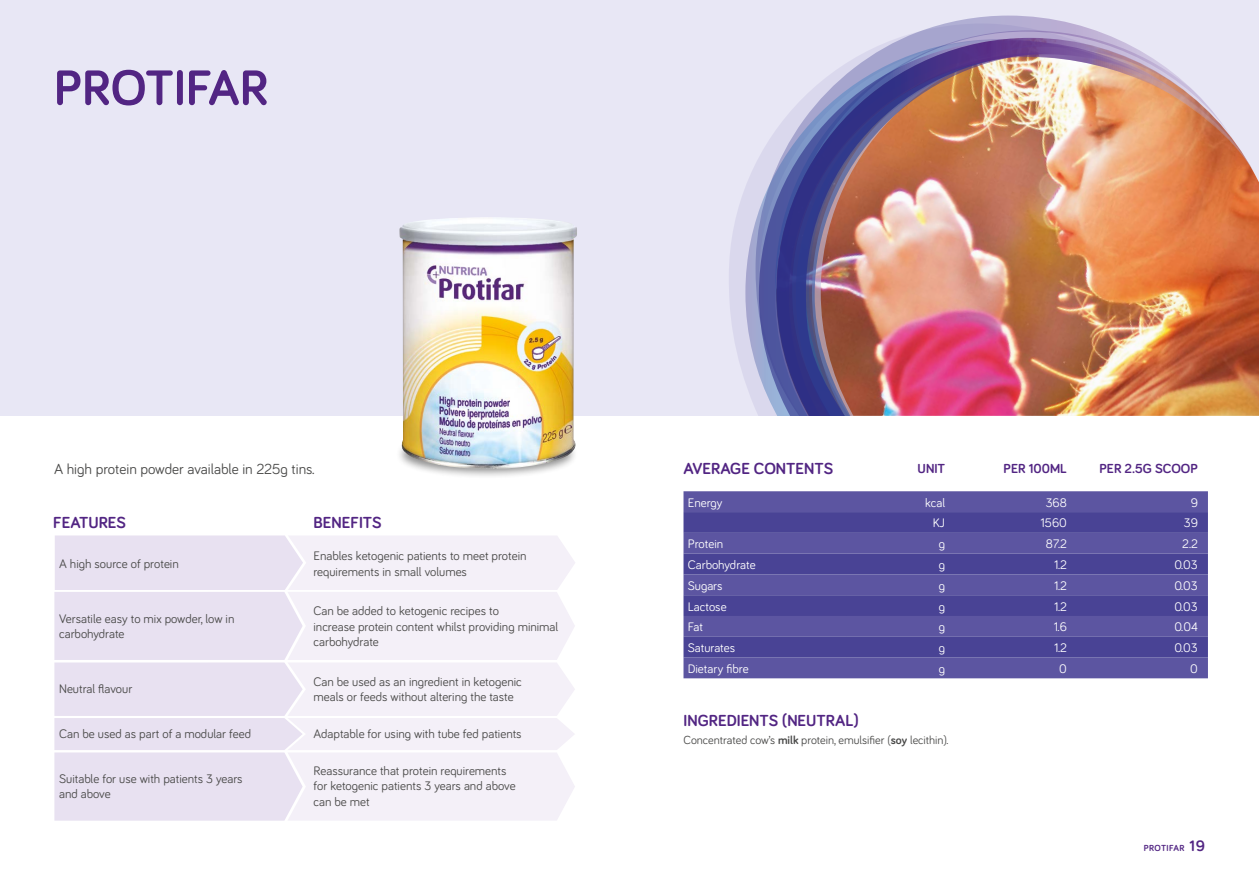
<style>
.page{position:relative;width:1259px;height:893px;background:#fff}
.page>*{position:absolute;margin:0;border:0;box-sizing:border-box;transform-origin:0 0}
.t1{font:700 51px "Bariol";color:#522583}
.t2{font:700 16.5px "Bariol";color:#522583}
.t3{font:15px "Bariol";color:#4a4a49}
.t4{font:700 13.5px "Bariol";color:#522583}
.t5{font:12.75px/15.3px "Bariol";color:#4a4a49}
.t6{font:12.75px "Bariol";color:#fff}
.t7{font:12px "Bariol";color:#4a4a49}
.t8{font:700 9px "Bariol";letter-spacing:.04em;color:#522583}
.s1{font-weight:700}
.s2{font-size:15.6px}
</style>
<div class="page">
<div style="left:0;top:0;width:1259px;height:416px;background:#e8e7f5"></div>
<div style="left:683px;top:491px;width:525px;height:187px;background:#5c55a1"></div>
<svg style="left:683px;top:512px;width:525px;height:145px;background:#524c9a"></svg>
<svg style="left:54px;top:535px;width:521px;height:286px"></svg>
<svg style="left:729px;top:190px;width:16px;height:190px;fill:#dad8ed"></svg>
<svg style="left:755px;top:16px;width:359px;height:400px"></svg>
<img style="left:776px;top:38px;width:478px;height:378px">
<img style="left:792px;top:59px;width:204px;height:357px">
<div style="left:396px;top:429px;width:182px;height:50px;background:#000;opacity:.46"></div>
<img style="left:399px;top:217px;width:178px;height:252px">
<h1 class="t1" style="left:54px;top:53px;width:216px">PROTIFAR</h1>
<p class="t3" style="left:54px;top:459px;width:262px">A high protein powder available in 225g tins.</p>
<p class="t2" style="left:53px;top:511px;width:74px">FEATURES</p>
<p class="t2" style="left:313px;top:511px;width:70px">BENEFITS</p>
<p class="t5" style="left:59px;top:555px;width:121px">A high source of protein</p>
<p class="t5" style="left:313px;top:548px;width:215px">Enables ketogenic patients to meet protein requirements in small volumes</p>
<p class="t5" style="left:59px;top:610px;width:177px">Versatile easy to mix powder, low in carbohydrate</p>
<p class="t5" style="left:313px;top:603px;width:246px">Can be added to ketogenic recipes to<br>increase protein content whilst providing minimal carbohydrate</p>
<p class="t5" style="left:59px;top:681px;width:75px">Neutral flavour</p>
<p class="t5" style="left:313px;top:673px;width:210px">Can be used as an ingredient in ketogenic meals or feeds without altering the taste</p>
<p class="t5" style="left:59px;top:725px;width:193px">Can be used as part of a modular feed</p>
<p class="t5" style="left:313px;top:725px;width:210px">Adaptable for using with tube fed patients</p>
<p class="t5" style="left:59px;top:770px;width:185px">Suitable for use with patients 3 years and above</p>
<p class="t5" style="left:313px;top:762px;width:204px">Reassurance that protein requirements for ketogenic patients 3 years and above can be met</p>
<p class="t2" style="left:683px;top:457px;width:151px">AVERAGE CONTENTS</p>
<p class="t4" style="left:917px;top:459px;width:29px">UNIT</p>
<p class="t4" style="left:1003px;top:459px;width:65px">PER 100ML</p>
<p class="t4" style="left:1099px;top:459px;width:100px">PER 2.5G SCOOP</p>
<p class="t6" style="left:688px;top:494px;width:36px">Energy</p>
<p class="t6" style="left:925px;top:494px;width:22px">kcal</p>
<p class="t6" style="left:1045px;top:494px;width:23px">368</p>
<p class="t6" style="left:1190px;top:494px;width:9px">9</p>
<p class="t6" style="left:933px;top:514px;width:14px">KJ</p>
<p class="t6" style="left:1040px;top:514px;width:28px">1560</p>
<p class="t6" style="left:1183px;top:514px;width:16px">39</p>
<p class="t6" style="left:688px;top:535px;width:37px">Protein</p>
<p class="t6" style="left:939px;top:535px;width:8px">g</p>
<p class="t6" style="left:1046px;top:535px;width:22px">87.2</p>
<p class="t6" style="left:1182px;top:535px;width:17px">2.2</p>
<p class="t6" style="left:688px;top:556px;width:69px">Carbohydrate</p>
<p class="t6" style="left:939px;top:556px;width:8px">g</p>
<p class="t6" style="left:1054px;top:556px;width:14px">1.2</p>
<p class="t6" style="left:1174px;top:556px;width:25px">0.03</p>
<p class="t6" style="left:688px;top:577px;width:36px">Sugars</p>
<p class="t6" style="left:939px;top:577px;width:8px">g</p>
<p class="t6" style="left:1054px;top:577px;width:14px">1.2</p>
<p class="t6" style="left:1174px;top:577px;width:25px">0.03</p>
<p class="t6" style="left:688px;top:598px;width:40px">Lactose</p>
<p class="t6" style="left:939px;top:598px;width:8px">g</p>
<p class="t6" style="left:1054px;top:598px;width:14px">1.2</p>
<p class="t6" style="left:1174px;top:598px;width:25px">0.03</p>
<p class="t6" style="left:688px;top:618px;width:17px">Fat</p>
<p class="t6" style="left:939px;top:618px;width:8px">g</p>
<p class="t6" style="left:1053px;top:618px;width:15px">1.6</p>
<p class="t6" style="left:1174px;top:618px;width:25px">0.04</p>
<p class="t6" style="left:688px;top:639px;width:49px">Saturates</p>
<p class="t6" style="left:939px;top:639px;width:8px">g</p>
<p class="t6" style="left:1054px;top:639px;width:14px">1.2</p>
<p class="t6" style="left:1174px;top:639px;width:25px">0.03</p>
<p class="t6" style="left:688px;top:660px;width:62px">Dietary fibre</p>
<p class="t6" style="left:939px;top:660px;width:8px">g</p>
<p class="t6" style="left:1059px;top:660px;width:9px">0</p>
<p class="t6" style="left:1190px;top:660px;width:9px">0</p>
<p class="t2" style="left:683px;top:709px;width:177px">INGREDIENTS (NEUTRAL)</p>
<p class="t7" style="left:683px;top:732px;width:266px">Concentrated cow’s <span class="s1">milk</span> protein, emulsifier (<span class="s1">soy</span> lecithin).</p>
<p class="t8" style="left:1143px;top:842px;width:63px">PROTIFAR <span class="s2">19</span></p>
</div>
